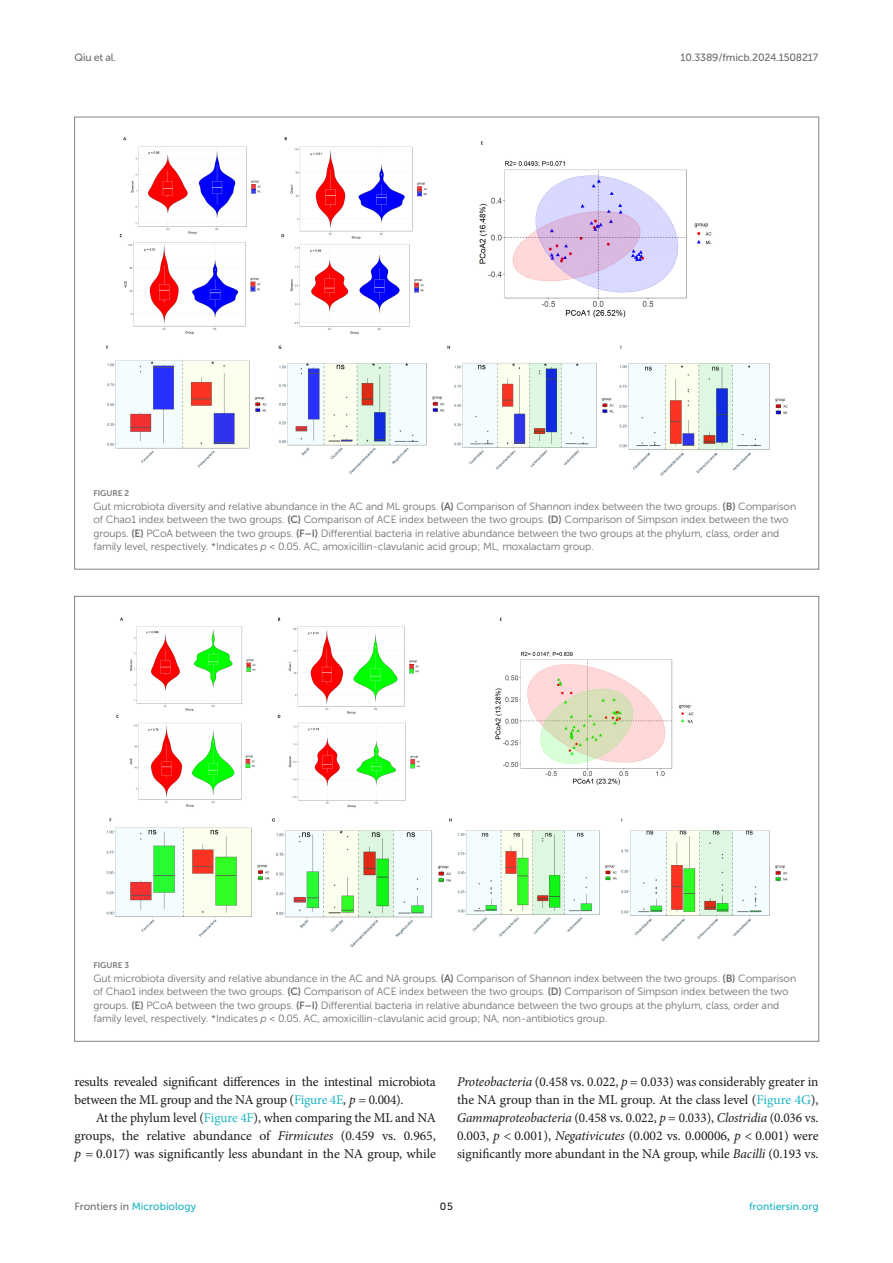
<style>
.page{position:relative;width:893px;height:1263px;background:#fff}
.page>*{position:absolute;margin:0;border:0;box-sizing:border-box;transform-origin:0 0}
.TEXT{font:13.5px/18px "Minion Pro";letter-spacing:-.015em;color:#1b1c1b;text-align:justify}
.FIG_LEG{font:10.5px/13.5px "Museo Sans 300";letter-spacing:-.01em;color:#706f70}
.t1{font:10.5px "Museo Sans 500";color:#1db5c3}
.t2{font:10.5px "Museo Sans 500";letter-spacing:-.015em;color:#706f70}
.t3{font:10.5px "Museo Sans 500";color:#1b1c1b}
.FIG_HD{font:8.25px "Museo Sans 700";letter-spacing:-.01em;color:#7e7f7f}
.s1{font-family:"Museo Sans 700"}
.s2{font-style:italic}
.s3{color:#1db5c3}
.s4{color:#706f70}
</style>
<div class="page">
<img style="left:106px;top:137px;width:682px;height:339px">
<img style="left:106px;top:617px;width:682px;height:331px">
<p class="t2" style="left:74px;top:51px;width:43px">Qiu et al.</p>
<p class="t2" style="left:681px;top:51px;width:139px">10.3389/fmicb.2024.1508217</p>
<p class="FIG_HD" style="left:94px;top:489px;width:37px">FIGURE 2</p>
<p class="FIG_LEG" style="left:94px;top:499px;width:704px">Gut microbiota diversity and relative abundance in the AC and ML groups. <span class="s1">(A)</span> Comparison of Shannon index between the two groups. <span class="s1">(B)</span> Comparison of Chao1 index between the two groups. <span class="s1">(C)</span> Comparison of ACE index between the two groups. <span class="s1">(D)</span> Comparison of Simpson index between the two groups. <span class="s1">(E)</span> PCoA between the two groups. <span class="s1">(F–I)</span> Differential bacteria in relative abundance between the two groups at the phylum, class, order and family level, respectively. *Indicates <span class="s2">p</span> &lt; 0.05. AC, amoxicillin-clavulanic acid group; ML, moxalactam group.</p>
<p class="FIG_HD" style="left:94px;top:961px;width:37px">FIGURE 3</p>
<p class="FIG_LEG" style="left:94px;top:971px;width:704px">Gut microbiota diversity and relative abundance in the AC and NA groups. <span class="s1">(A)</span> Comparison of Shannon index between the two groups. <span class="s1">(B)</span> Comparison of Chao1 index between the two groups. <span class="s1">(C)</span> Comparison of ACE index between the two groups. <span class="s1">(D)</span> Comparison of Simpson index between the two groups. <span class="s1">(E)</span> PCoA between the two groups. <span class="s1">(F–I)</span> Differential bacteria in relative abundance between the two groups at the phylum, class, order and family level, respectively. *Indicates <span class="s2">p</span> &lt; 0.05. AC, amoxicillin-clavulanic acid group; NA, non-antibiotics group.</p>
<p class="TEXT" style="left:74px;top:1073px;width:363px">results revealed significant differences in the intestinal microbiota between the ML group and the NA group (<span class="s3">Figure 4E</span><span class="s2">, p</span> = 0.004).</p>
<p class="TEXT" style="left:74px;top:1109px;width:363px;text-indent:21px">At the phylum level (<span class="s3">Figure 4F</span>), when comparing the ML and NA groups, the relative abundance of <span class="s2">Firmicutes</span> (0.459 vs. 0.965, <span class="s2">p</span> = 0.017) was significantly less abundant in the NA group, while</p>
<p class="TEXT" style="left:457px;top:1073px;width:363px"><span class="s2">Proteobacteria</span> (0.458 vs. 0.022, <span class="s2">p</span> = 0.033) was considerably greater in the NA group than in the ML group. At the class level (<span class="s3">Figure 4G</span>), <span class="s2">Gammaproteobacteria</span> (0.458 vs. 0.022, <span class="s2">p</span> = 0.033), <span class="s2">Clostridia</span> (0.036 vs.<br>0.003, <span class="s2">p</span> &lt; 0.001), <span class="s2">Negativicutes</span> (0.002 vs. 0.00006, <span class="s2">p</span> &lt; 0.001) were significantly more abundant in the NA group, while <span class="s2">Bacilli</span> (0.193 vs.</p>
<p class="t1" style="left:74px;top:1200px;width:123px"><span class="s4">Frontiers in</span> Microbiology</p>
<p class="t3" style="left:440px;top:1200px;width:14px">05</p>
<p class="t1" style="left:749px;top:1200px;width:71px">frontiersin.org</p>
</div>
